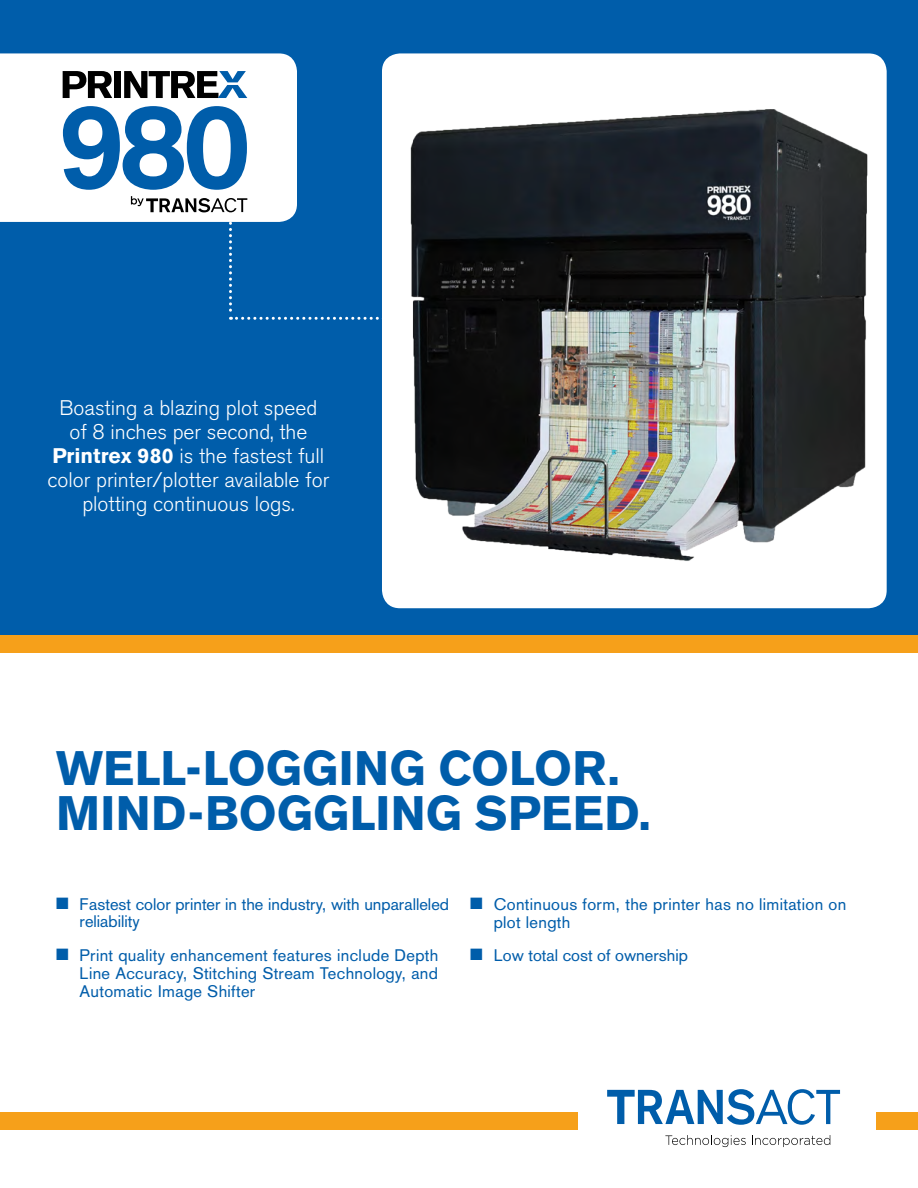
<style>
.page{position:relative;width:918px;height:1188px;background:#fff}
.page>*{position:absolute;margin:0;border:0;box-sizing:border-box;transform-origin:0 0}
.t1{font:700 48px/45px "Akzidenz Grotesk BE";letter-spacing:.005em;color:#005daa}
.t2{font:300 21px/24px "Akzidenz Grotesk BE";color:#fff;text-align:center}
.t3{font:16.5px/18px "Akzidenz Grotesk";letter-spacing:.02em;color:#005daa;text-align:justify}
.t4{font:16.5px/16.5px "Akzidenz Grotesk";color:#005daa}
.s1{font-weight:700}
</style>
<div class="page">
<div style="left:0;top:0;width:918px;height:635px;background:#005daa"></div>
<svg style="left:0;top:53px;width:297px;height:169px"></svg>
<div style="left:382px;top:53px;width:505px;height:555px;background:#fff;border-radius:18px"></div>
<div style="left:0;top:635px;width:918px;height:17px;background:#f6a01a"></div>
<div style="left:0;top:1112px;width:918px;height:18px;background:#f6a01a"></div>
<div style="left:578px;top:1084px;width:298px;height:74px;background:#fff"></div>
<svg style="left:607px;top:1089px;width:233px;height:36px"></svg>
<svg style="left:665px;top:1135px;width:81px;height:12px"></svg>
<svg style="left:752px;top:1135px;width:78px;height:12px"></svg>
<img style="left:412px;top:109px;width:456px;height:452px">
<svg style="left:63px;top:71px;width:49px;height:27px"></svg>
<div style="left:114px;top:71px;width:7px;height:27px;background:#000"></div>
<svg style="left:124px;top:71px;width:123px;height:27px"></svg>
<svg style="left:63px;top:106px;width:449px;height:214px"></svg>
<p class="t2" style="left:48px;top:396px;width:283px">Boasting a blazing plot speed<br>of 8 inches per second, the<br><span class="s1">Printrex 980</span> is the fastest full color printer/plotter available for plotting continuous logs.</p>
<h1 class="t1" style="left:56px;top:746px;width:596px">WELL-LOGGING COLOR.<br>MIND-BOGGlING SPEED.</h1>
<p class="t4" style="left:80px;top:896px;width:371px;text-indent:-23px">■ Fastest color printer in the industry, with unparalleled reliability</p>
<p class="t3" style="left:80px;top:946px;width:360px;text-indent:-23px">■ Print quality enhancement features include Depth Line Accuracy, Stitching Stream Technology, and Automatic Image Shifter</p>
<p class="t3" style="left:494px;top:895px;width:354px;text-indent:-23px">■ Continuous form, the printer has no limitation on plot length</p>
<p class="t4" style="left:470px;top:947px;width:219px">■ Low total cost of ownership</p>
</div>
